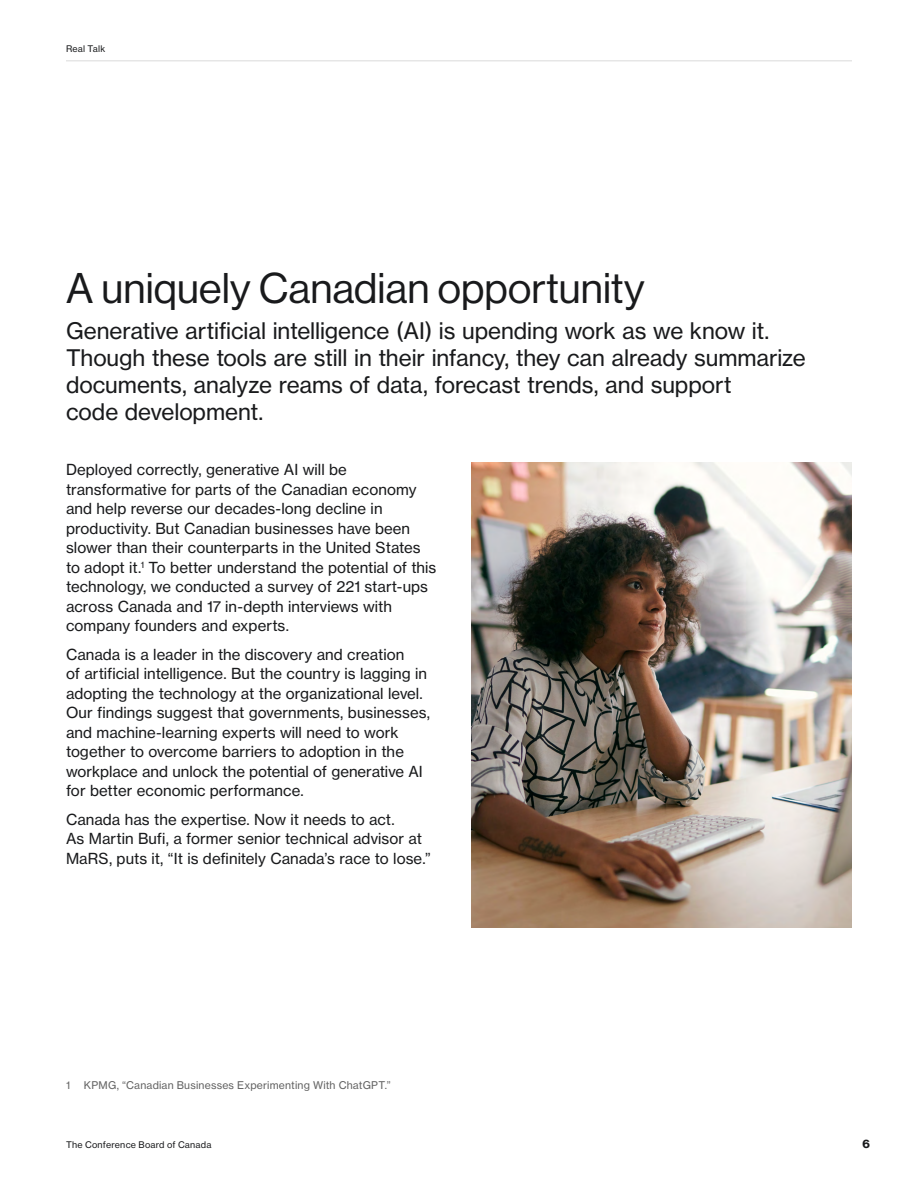
<style>
.page{position:relative;width:918px;height:1188px;background:#fff}
.page>*{position:absolute;margin:0;border:0;box-sizing:border-box;transform-origin:0 0}
.L1_span{font:42px "N Haas Grotesk DS Pro 55 Rg";letter-spacing:.005em;color:#191a1c}
.Intro{font:22.5px/27px "N Haas Grotesk TX Pro 55 Rg";letter-spacing:-.005em;color:#191a1c}
.Body_copy{font:15px/19.5px "N Haas Grotesk TX Pro 55 Rg";letter-spacing:.005em;color:#191a1c}
.t1{font:12px "N Haas Grotesk DS Pro 75 Bd";color:#191a1c}
.Footnote_text{font:10.5px "N Haas Grotesk TX Pro 55 Rg";letter-spacing:.02em;color:#636363}
.t2{font:9px "N Haas Grotesk TX Pro 55 Rg";letter-spacing:.02em;color:#191a1c}
</style>
<div class="page">
<hr style="left:66px;top:60px;width:786px;height:2px;background:#e6e6e6">
<img style="left:471px;top:462px;width:381px;height:465px">
<p class="t2" style="left:66px;top:43px;width:41px">Real Talk</p>
<h1 class="L1_span" style="left:66px;top:264px;width:580px">A uniquely Canadian opportunity</h1>
<p class="Intro" style="left:66px;top:317px;width:741px">Generative artificial intelligence (AI) is upending work as we know it.<br>Though these tools are still in their infancy, they can already summarize documents, analyze reams of data, forecast trends, and support<br>code development.</p>
<p class="Body_copy" style="left:66px;top:460px;width:372px">Deployed correctly, generative AI will be transformative for parts of the Canadian economy and help reverse our decades-long decline in productivity. But Canadian businesses have been slower than their counterparts in the United States to adopt it.<sup>1</sup> To better understand the potential of this technology, we conducted a survey of 221 start-ups across Canada and 17 in-depth interviews with company founders and experts.</p>
<p class="Body_copy" style="left:66px;top:644px;width:366px">Canada is a leader in the discovery and creation<br>of artificial intelligence. But the country is lagging in adopting the technology at the organizational level.<br>Our findings suggest that governments, businesses, and machine-learning experts will need to work together to overcome barriers to adoption in the workplace and unlock the potential of generative AI for better economic performance.</p>
<p class="Body_copy" style="left:66px;top:809px;width:366px">Canada has the expertise. Now it needs to act.<br>As Martin Bufi, a former senior technical advisor at<br>MaRS, puts it, “It is definitely Canada’s race to lose.”</p>
<p class="Footnote_text" style="left:66px;top:1079px;width:6px">1</p>
<p class="Footnote_text" style="left:84px;top:1079px;width:308px">KPMG, “Canadian Businesses Experimenting With ChatGPT.”</p>
<p class="t2" style="left:66px;top:1139px;width:147px">The Conference Board of Canada</p>
<p class="t1" style="left:863px;top:1136px;width:9px">6</p>
</div>
